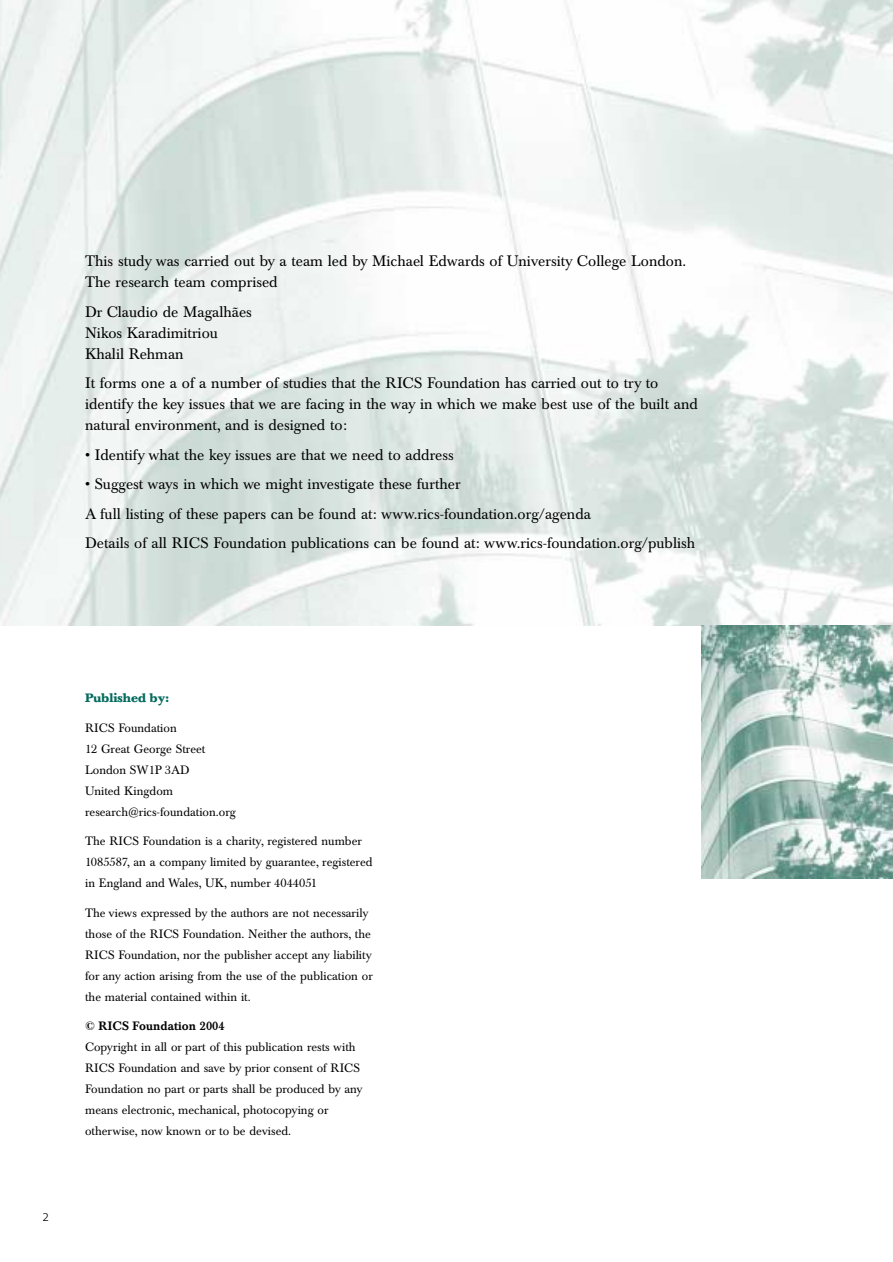
<style>
.page{position:relative;width:893px;height:1262px;background:#fff}
.page>*{position:absolute;margin:0;border:0;box-sizing:border-box;transform-origin:0 0}
.t1{font:15px/21px "Baskerville Berth BQ";color:#000}
.t2{font:12px/21px "Baskerville Berth BQ";color:#000}
.t3{font:500 12px "Baskerville Berth BQ";color:#000}
.t4{font:700 12px "Baskerville Berth BQ";color:#036a5d}
.t5{font:300 12px "The Sans B3";color:#000}
</style>
<div class="page">
<img style="left:0;top:0;width:892px;height:625px">
<img style="left:702px;top:626px;width:190px;height:252px">
<p class="t1" style="left:85px;top:252px;width:602px">This study was carried out by a team led by Michael Edwards of University College London.<br>The research team comprised</p>
<p class="t1" style="left:85px;top:302px;width:168px">Dr Claudio de Magalhães<br>Nikos Karadimitriou<br>Khalil Rehman</p>
<p class="t1" style="left:85px;top:374px;width:614px">It forms one a of a number of studies that the RICS Foundation has carried out to try to identify the key issues that we are facing in the way in which we make best use of the built and natural environment, and is designed to:</p>
<p class="t1" style="left:85px;top:445px;width:370px">• Identify what the key issues are that we need to address</p>
<p class="t1" style="left:85px;top:471px;width:611px;line-height:29.5px">• Suggest ways in which we might investigate these further<br>A full listing of these papers can be found at: www.rics-foundation.org/agenda<br>Details of all RICS Foundation publications can be found at: www.rics-foundation.org/publish</p>
<p class="t5" style="left:43px;top:1212px;width:8px">2</p>
<p class="t4" style="left:85px;top:693px;width:85px">Published by:</p>
<p class="t2" style="left:85px;top:718px;width:152px">RICS Foundation<br>12 Great George Street<br>London SW1P 3AD<br>United Kingdom research@rics-foundation.org</p>
<p class="t2" style="left:85px;top:831px;width:289px">The RICS Foundation is a charity, registered number<br>1085587, an a company limited by guarantee, registered in England and Wales, UK, number 4044051</p>
<p class="t2" style="left:85px;top:903px;width:289px">The views expressed by the authors are not necessarily those of the RICS Foundation. Neither the authors, the RICS Foundation, nor the publisher accept any liability for any action arising from the use of the publication or the material contained within it.</p>
<p class="t3" style="left:85px;top:1021px;width:141px">© RICS Foundation 2004</p>
<p class="t2" style="left:85px;top:1037px;width:279px">Copyright in all or part of this publication rests with RICS Foundation and save by prior consent of RICS Foundation no part or parts shall be produced by any means electronic, mechanical, photocopying or otherwise, now known or to be devised.</p>
</div>
